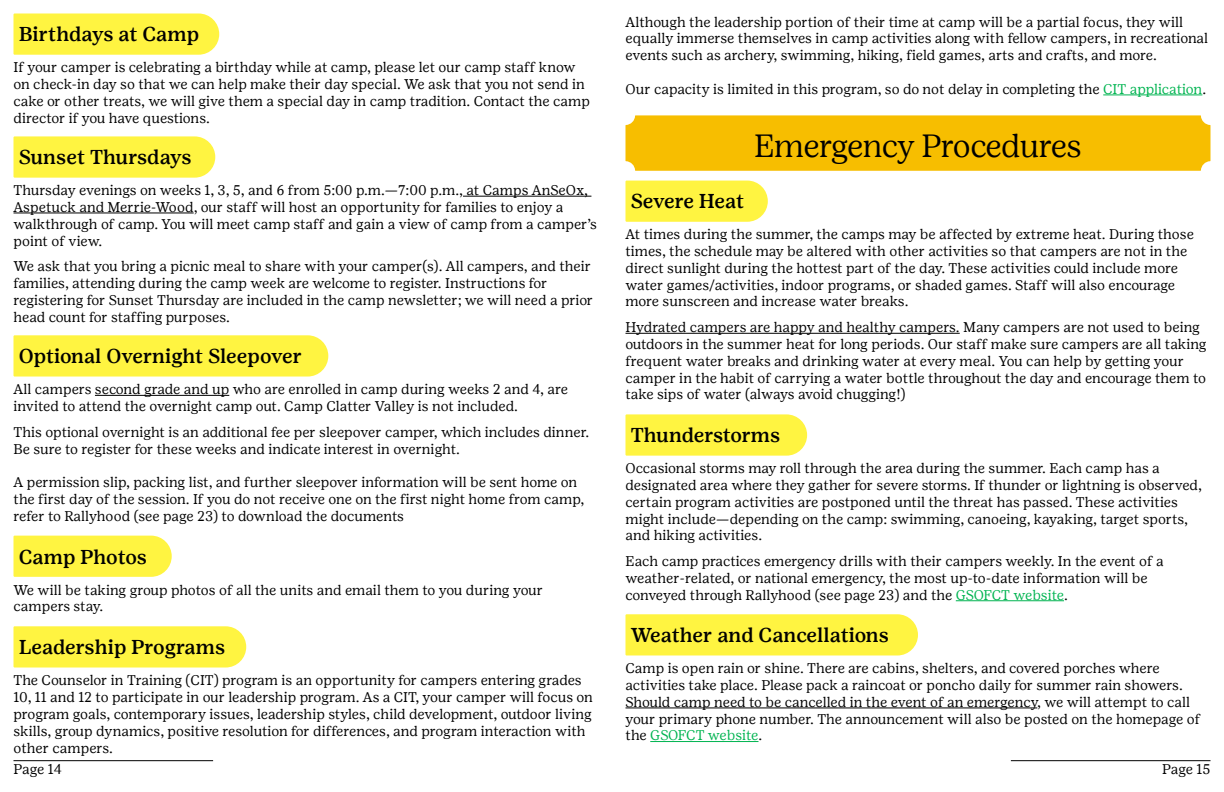
<style>
.page{position:relative;width:1224px;height:792px;background:#fff}
.page>*{position:absolute;margin:0;border:0;box-sizing:border-box;transform-origin:0 0}
.t1{font:300 32px "Girl Scout Display";color:#000}
.t2{font:500 20px "Girl Scout Text";color:#000}
.t3{font:14px/16.8px "Girl Scout Text";color:#000}
.s1{color:#00b451}
</style>
<div class="page">
<hr style="left:14px;top:760px;width:199px;height:1px;background:#000">
<hr style="left:1011px;top:760px;width:199px;height:1px;background:#000">
<svg style="left:13px;top:13px;width:206px;height:42px;background:#fff448"></svg>
<hr style="left:463px;top:196px;width:128px;height:1px;background:#000">
<hr style="left:14px;top:213px;width:180px;height:1px;background:#000">
<svg style="left:13px;top:136px;width:202px;height:42px;background:#fff448"></svg>
<div style="left:13px;top:335px;width:315px;height:42px;background:#fff441"></div>
<hr style="left:95px;top:395px;width:134px;height:1px;background:#000">
<div style="left:13px;top:536px;width:159px;height:41px;background:#fff441"></div>
<div style="left:13px;top:626px;width:233px;height:42px;background:#fff441"></div>
<hr style="left:1103px;top:95px;width:99px;height:1px;background:#00b451">
<div style="left:626px;top:115px;width:584px;height:56px;background:#f7be00"></div>
<hr style="left:626px;top:333px;width:334px;height:1px;background:#000">
<div style="left:625px;top:181px;width:143px;height:41px;background:#fff441"></div>
<hr style="left:956px;top:600px;width:108px;height:1px;background:#00b451">
<svg style="left:625px;top:414px;width:182px;height:42px;background:#fff449"></svg>
<div style="left:625px;top:614px;width:293px;height:41px;background:#fff441"></div>
<hr style="left:626px;top:708px;width:411px;height:1px;background:#000">
<hr style="left:650px;top:741px;width:109px;height:1px;background:#00b451">
<h2 class="t2" style="left:19px;top:22px;width:182px">Birthdays at Camp</h2>
<p class="t3" style="left:14px;top:59px;width:578px">If your camper is celebrating a birthday while at camp, please let our camp staff know on check-in day so that we can help make their day special. We ask that you not send in cake or other treats, we will give them a special day in camp tradition. Contact the camp director if you have questions.</p>
<h2 class="t2" style="left:19px;top:145px;width:175px">Sunset Thursdays</h2>
<p class="t3" style="left:14px;top:182px;width:585px">Thursday evenings on weeks 1, 3, 5, and 6 from 5:00 p.m.—7:00 p.m., at Camps AnSeOx, Aspetuck and Merrie-Wood, our staff will host an opportunity for families to enjoy a walkthrough of camp. You will meet camp staff and gain a view of camp from a camper’s point of view.</p>
<p class="t3" style="left:14px;top:258px;width:581px">We ask that you bring a picnic meal to share with your camper(s). All campers, and their families, attending during the camp week are welcome to register. Instructions for registering for Sunset Thursday are included in the camp newsletter; we will need a prior head count for staffing purposes.</p>
<h2 class="t2" style="left:19px;top:344px;width:285px">Optional Overnight Sleepover</h2>
<p class="t3" style="left:14px;top:381px;width:556px">All campers second grade and up who are enrolled in camp during weeks 2 and 4, are invited to attend the overnight camp out. Camp Clatter Valley is not included.</p>
<p class="t3" style="left:14px;top:423px;width:577px">This optional overnight is an additional fee per sleepover camper, which includes dinner.<br>Be sure to register for these weeks and indicate interest in overnight.</p>
<p class="t3" style="left:14px;top:474px;width:572px">A permission slip, packing list, and further sleepover information will be sent home on the first day of the session. If you do not receive one on the first night home from camp, refer to Rallyhood (see page 23) to download the documents</p>
<h2 class="t2" style="left:19px;top:544px;width:130px">Camp Photos</h2>
<p class="t3" style="left:14px;top:581px;width:531px">We will be taking group photos of all the units and email them to you during your campers stay.</p>
<h2 class="t2" style="left:19px;top:635px;width:208px">Leadership Programs</h2>
<p class="t3" style="left:14px;top:672px;width:581px">The Counselor in Training (CIT) program is an opportunity for campers entering grades 10, 11 and 12 to participate in our leadership program. As a CIT, your camper will focus on program goals, contemporary issues, leadership styles, child development, outdoor living skills, group dynamics, positive resolution for differences, and program interaction with other campers.</p>
<p class="t3" style="left:626px;top:13px;width:584px">Although the leadership portion of their time at camp will be a partial focus, they will equally immerse themselves in camp activities along with fellow campers, in recreational events such as archery, swimming, hiking, field games, arts and crafts, and more.</p>
<p class="t3" style="left:626px;top:80px;width:582px">Our capacity is limited in this program, so do not delay in completing the <span class="s1">CIT application</span>.</p>
<h1 class="t1" style="left:755px;top:127px;width:328px">Emergency Procedures</h1>
<h2 class="t2" style="left:631px;top:189px;width:115px">Severe Heat</h2>
<p class="t3" style="left:626px;top:226px;width:570px">At times during the summer, the camps may be affected by extreme heat. During those times, the schedule may be altered with other activities so that campers are not in the direct sunlight during the hottest part of the day. These activities could include more water games/activities, indoor programs, or shaded games. Staff will also encourage more sunscreen and increase water breaks.</p>
<p class="t3" style="left:626px;top:319px;width:583px">Hydrated campers are happy and healthy campers. Many campers are not used to being outdoors in the summer heat for long periods. Our staff make sure campers are all taking frequent water breaks and drinking water at every meal. You can help by getting your camper in the habit of carrying a water bottle throughout the day and encourage them to take sips of water (always avoid chugging!)</p>
<h2 class="t2" style="left:631px;top:423px;width:151px">Thunderstorms</h2>
<p class="t3" style="left:626px;top:460px;width:578px">Occasional storms may roll through the area during the summer. Each camp has a designated area where they gather for severe storms. If thunder or lightning is observed, certain program activities are postponed until the threat has passed. These activities might include—depending on the camp: swimming, canoeing, kayaking, target sports, and hiking activities.</p>
<p class="t3" style="left:626px;top:553px;width:540px">Each camp practices emergency drills with their campers weekly. In the event of a weather-related, or national emergency, the most up-to-date information will be conveyed through Rallyhood (see page 23) and the <span class="s1">GSOFCT website</span>.</p>
<h2 class="t2" style="left:631px;top:623px;width:260px">Weather and Cancellations</h2>
<p class="t3" style="left:626px;top:660px;width:576px">Camp is open rain or shine. There are cabins, shelters, and covered porches where activities take place. Please pack a raincoat or poncho daily for summer rain showers.<br>Should camp need to be cancelled in the event of an emergency, we will attempt to call your primary phone number. The announcement will also be posted on the homepage of the <span class="s1">GSOFCT website</span>.</p>
<p class="t3" style="left:14px;top:761px;width:50px">Page 14</p>
<p class="t3" style="left:1162px;top:761px;width:50px">Page 15</p>
</div>
